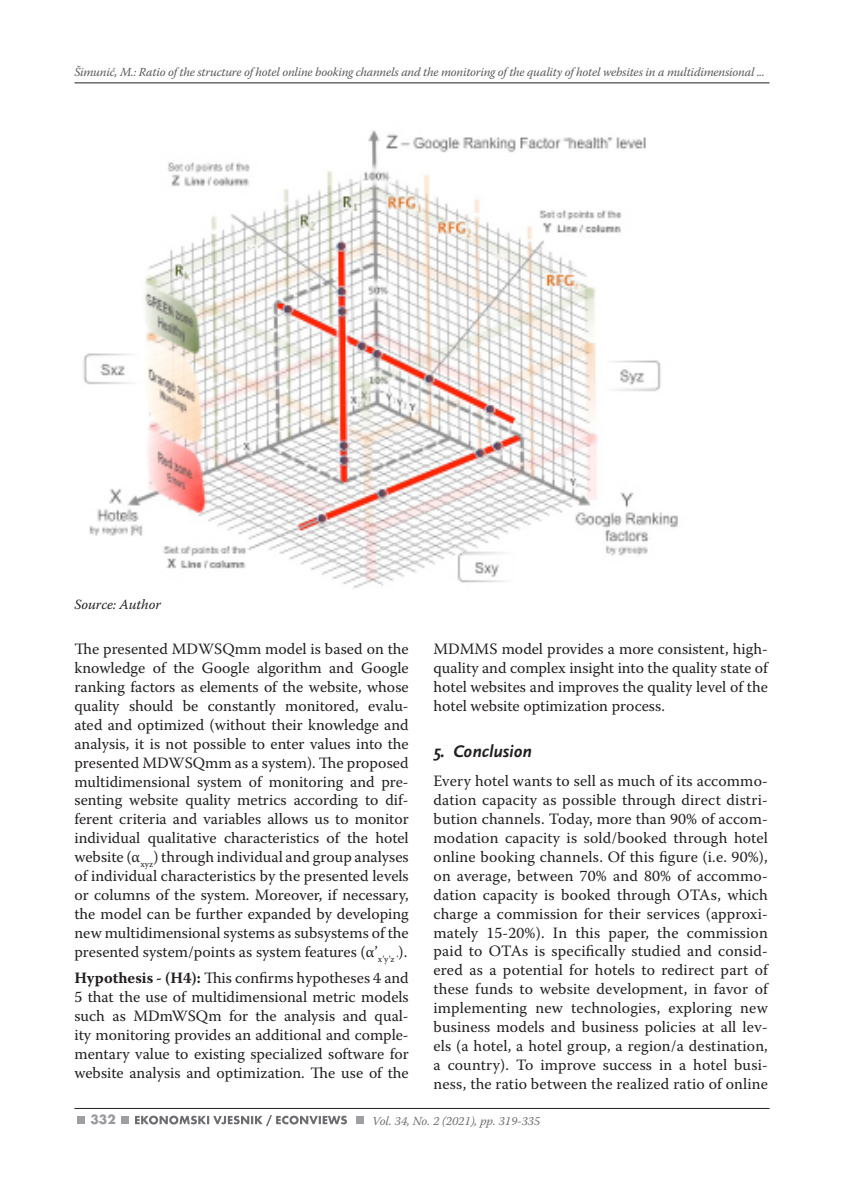
<style>
.page{position:relative;width:844px;height:1191px;background:#fff}
.page>*{position:absolute;margin:0;border:0;box-sizing:border-box;transform-origin:0 0}
.t1{font:italic 700 17.5px "Scala Sans Pro";color:#231f20}
.t2{font:15.75px/18.9px "Warnock Pro";color:#231f20;text-align:justify}
.t3{font:italic 14px "Warnock Pro";color:#231f20}
.t4{font:700 14px "Futura TOT";color:#97999c}
.t5{font:italic 12.25px "Warnock Pro";letter-spacing:-.015em;color:#57585a}
.t6{font:italic 12.25px "Warnock Pro";color:#6c6d70}
.s1{font-weight:700}
</style>
<div class="page">
<hr style="left:74px;top:83px;width:695px;height:1px;background:#231f20">
<hr style="left:74px;top:1108px;width:695px;height:1px;background:#231f20">
<div style="left:121px;top:1115px;width:7px;height:8px;background:#9d9fa2"></div>
<div style="left:356px;top:1115px;width:8px;height:8px;background:#9d9fa2"></div>
<div style="left:77px;top:1115px;width:8px;height:8px;background:#9d9fa2"></div>
<svg style="left:135px;top:1115px;width:212px;height:11px"></svg>
<img style="left:83px;top:130px;width:595px;height:459px">
<p class="t5" style="left:74px;top:64px;width:691px">Šimunić, M.: Ratio of the structure of hotel online booking channels and the monitoring of the quality of hotel websites in a multidimensional ...</p>
<p class="t3" style="left:74px;top:596px;width:88px">Source: Author</p>
<p class="t2" style="left:74px;top:639px;width:336px">The presented MDWSQmm model is based on the knowledge of the Google algorithm and Google ranking factors as elements of the website, whose quality should be constantly monitored, evalu&shy;ated and optimized (without their knowledge and analysis, it is not possible to enter values into the presented MDWSQmm as a system). The proposed multidimensional system of monitoring and pre&shy;senting website quality metrics according to dif&shy;ferent criteria and variables allows us to monitor individual qualitative characteristics of the hotel website (α<sub>xyz</sub>) through individual and group analyses of individual characteristics by the presented levels or columns of the system. Moreover, if necessary, the model can be further expanded by developing new multidimensional systems as subsystems of the presented system/points as system features (α’<sub>x’y’z</sub> <sub>’</sub>).</p>
<p class="t2" style="left:74px;top:968px;width:336px"><span class="s1">Hypothesis - (H4):</span> This confirms hypotheses 4 and 5 that the use of multidimensional metric models such as MDmWSQm for the analysis and qual&shy;ity monitoring provides an additional and comple&shy;mentary value to existing specialized software for website analysis and optimization. The use of the</p>
<p class="t2" style="left:433px;top:639px;width:336px">MDMMS model provides a more consistent, high&shy;quality and complex insight into the quality state of hotel websites and improves the quality level of the hotel website optimization process.</p>
<p class="t1" style="left:433px;top:741px;width:100px">5. Conclusion</p>
<p class="t2" style="left:433px;top:771px;width:336px">Every hotel wants to sell as much of its accommo&shy;dation capacity as possible through direct distri&shy;bution channels. Today, more than 90% of accom&shy;modation capacity is sold/booked through hotel online booking channels. Of this figure (i.e. 90%), on average, between 70% and 80% of accommo&shy;dation capacity is booked through OTAs, which charge a commission for their services (approxi&shy;mately 15-20%). In this paper, the commission paid to OTAs is specifically studied and consid&shy;ered as a potential for hotels to redirect part of these funds to website development, in favor of implementing new technologies, exploring new business models and business policies at all lev&shy;els (a hotel, a hotel group, a region/a destination, a country). To improve success in a hotel busi&shy;ness, the ratio between the realized ratio of online</p>
<p class="t4" style="left:90px;top:1111px;width:27px">332</p>
<p class="t6" style="left:372px;top:1113px;width:170px">Vol. 34, No. 2 (2021), pp. 319-335</p>
</div>
